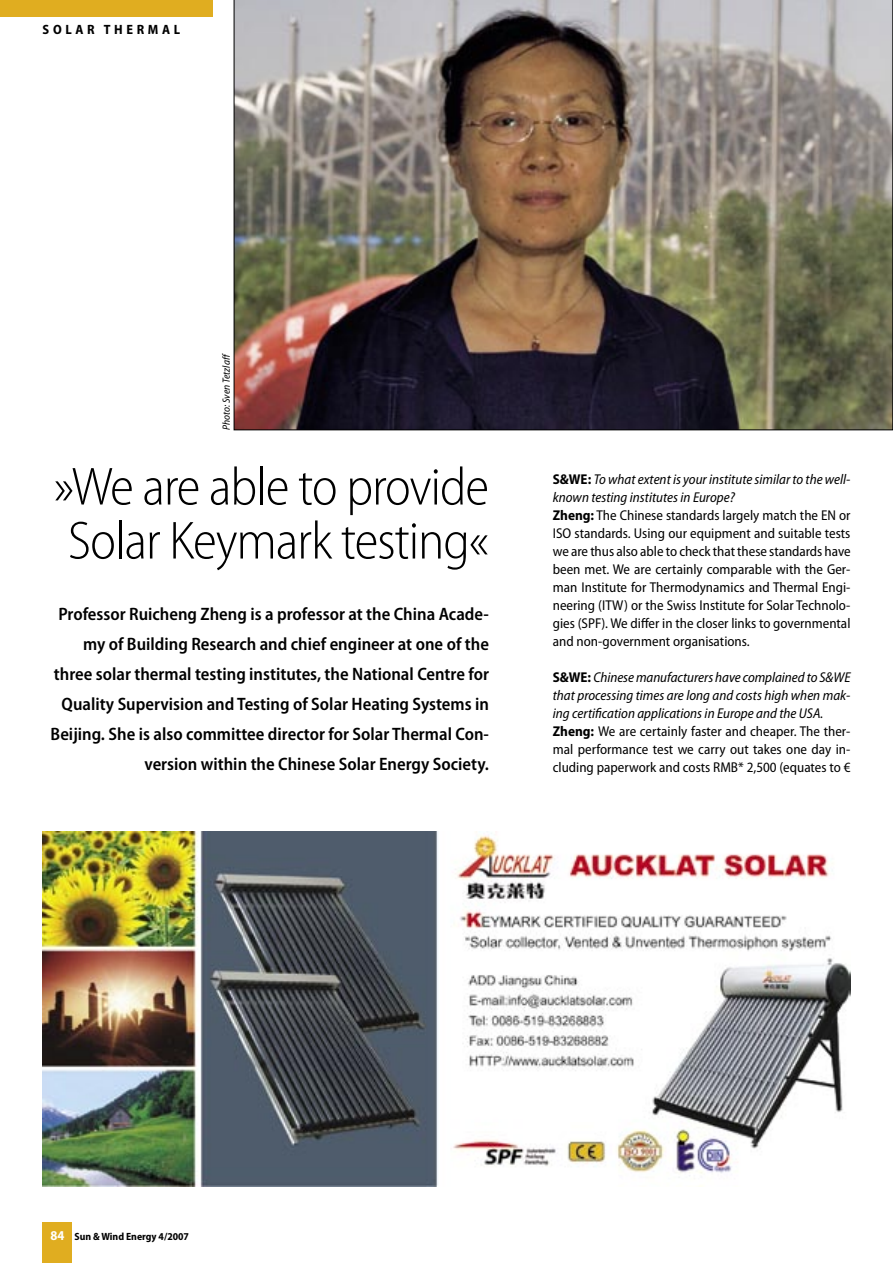
<style>
.page{position:relative;width:893px;height:1263px;background:#fff}
.page>*{position:absolute;margin:0;border:0;box-sizing:border-box;transform-origin:0 0}
.sww_headline_48{font:300 semi-condensed 54px/54px "Myriad Pro";letter-spacing:-.02em;color:#000}
.sww_vorspann{font:600 semi-condensed 18px/30px "Myriad Pro";color:#000;text-align:right}
.sww_body_o_einzug{font:semi-condensed 14.25px/18px "Myriad Pro";color:#000;text-align:justify}
.sww_body_o_einzug-2{font:italic semi-condensed 14.25px/18px "Myriad Pro";color:#000}
.t1{font:700 semi-condensed 13.5px "Myriad Pro";letter-spacing:.27em;color:#000}
.t2{font:700 semi-condensed 13.5px "Myriad Pro";color:#fff}
.t3{font:700 semi-condensed 10.5px "Myriad Pro";color:#000}
.sww_autorenzeile{font:italic semi-condensed 10.5px "Myriad Pro";color:#000}
.s1{font-weight:700;font-style:normal}
.s2{font-weight:700}
</style>
<div class="page">
<div style="left:0;top:0;width:213px;height:17px;background:#e0ad20"></div>
<div style="left:43px;top:1222px;width:29px;height:41px;background:#e0ad20"></div>
<img style="left:43px;top:831px;width:807px;height:355px">
<img style="left:234px;top:0;width:659px;height:430px">
<p class="t1" style="left:43px;top:22px;width:139px">SOLAR THERMAL</p>
<p class="sww_autorenzeile" style="left:221px;top:430px;width:78px;rotate:-90deg">Photo: Sven Tetzlaff</p>
<p class="sww_headline_48" style="left:54px;top:461px;width:437px">»We are able to provide<br>Solar Keymark testing«</p>
<p class="sww_vorspann" style="left:51px;top:599px;width:440px">Professor Ruicheng Zheng is a professor at the China Acade&shy;my of Building Research and chief engineer at one of the three solar thermal testing institutes, the National Centre for Quality Supervision and Testing of Solar Heating Systems in Beijing. She is also committee director for Solar Thermal Con&shy;version within the Chinese Solar Energy Society.</p>
<p class="sww_body_o_einzug-2" style="left:553px;top:471px;width:299px"><span class="s1">S&amp;WE:</span> To what extent is your institute similar to the well&shy;known testing institutes in Europe?</p>
<p class="sww_body_o_einzug" style="left:553px;top:507px;width:299px"><span class="s2">Zheng:</span> The Chinese standards largely match the EN or ISO standards. Using our equipment and suitable tests we are thus also able to check that these standards have been met. We are certainly comparable with the Ger&shy;man Institute for Thermodynamics and Thermal Engi&shy;neering (ITW) or the Swiss Institute for Solar Technolo&shy;gies (SPF). We differ in the closer links to governmental and non-government organisations.</p>
<p class="sww_body_o_einzug-2" style="left:553px;top:669px;width:299px;text-align:justify"><span class="s1">S&amp;WE:</span> Chinese manufacturers have complained to S&amp;WE that processing times are long and costs high when mak&shy;ing certification applications in Europe and the USA.</p>
<p class="sww_body_o_einzug" style="left:553px;top:723px;width:299px"><span class="s2">Zheng:</span> We are certainly faster and cheaper. The ther&shy;mal performance test we carry out takes one day in&shy;cluding paperwork and costs RMB* 2,500 (equates to €</p>
<p class="t2" style="left:50px;top:1228px;width:15px">84</p>
<p class="t3" style="left:74px;top:1230px;width:116px">Sun &amp; Wind Energy 4/2007</p>
</div>
